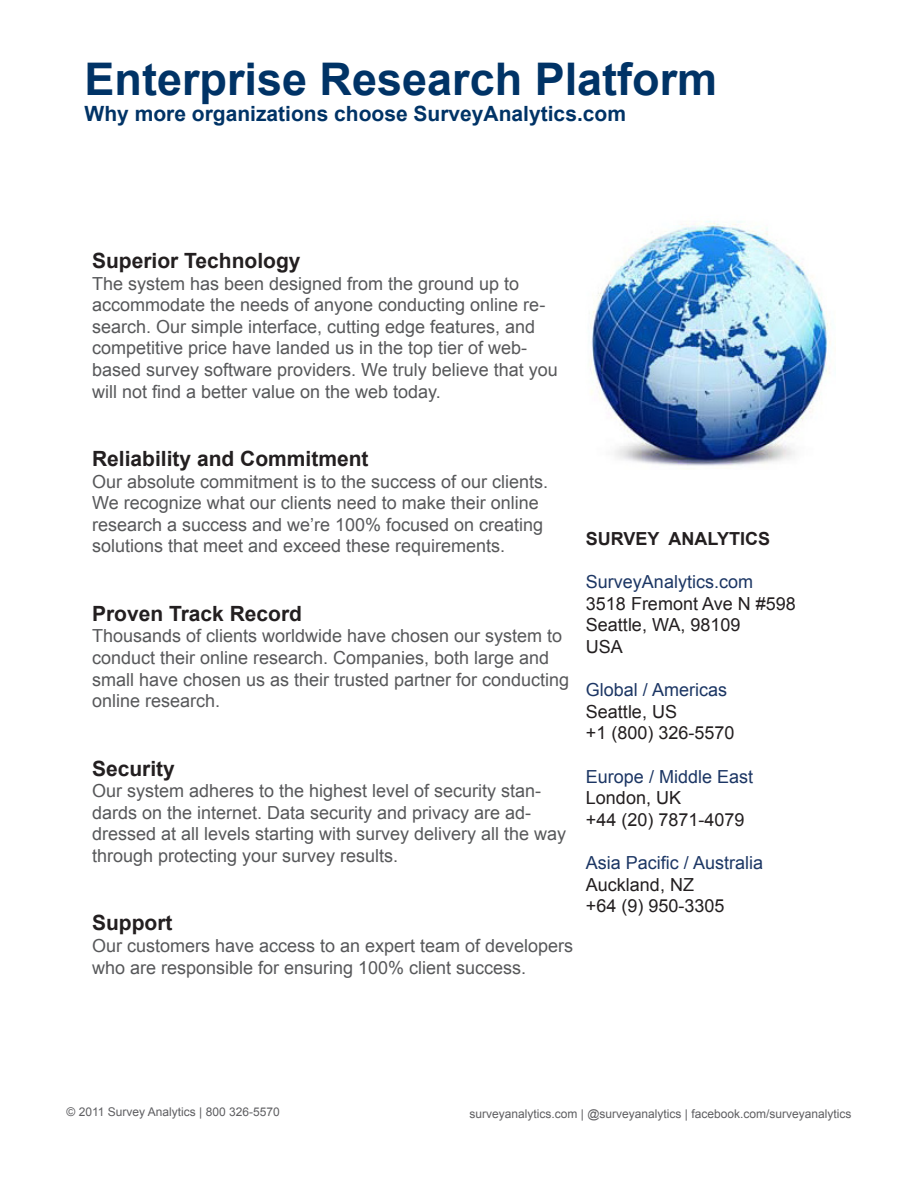
<style>
.page{position:relative;width:918px;height:1188px;background:#fff}
.page>*{position:absolute;margin:0;border:0;box-sizing:border-box;transform-origin:0 0}
.t1{font:700 45px "Arial";color:#036}
.t2{font:700 21px "Arial";color:#231f20}
.t3{font:700 21px "Arial";color:#036}
.t4{font:18px/21.6px "Arial";color:#57585a}
.t5{font:18px "Arial";color:#231f20}
.t6{font:18px "Arial";color:#1c3664}
.t7{font:700 18px "Arial";color:#231f20}
.t8{font:12px "Arial";color:#5e5e61}
</style>
<div class="page">
<img style="left:590px;top:221px;width:241px;height:245px">
<p class="t1" style="left:85px;top:50px;width:634px">Enterprise Research Platform</p>
<p class="t3" style="left:85px;top:99px;width:543px">Why more organizations choose SurveyAnalytics.com</p>
<p class="t2" style="left:92px;top:247px;width:210px">Superior Technology</p>
<p class="t4" style="left:92px;top:273px;width:429px">The system has been designed from the ground up to</p>
<p class="t4" style="left:92px;top:294px;width:467px">accommodate the needs of anyone conducting online re&shy;search. Our simple interface, cutting edge features, and competitive price have landed us in the top tier of web&shy;based survey software providers. We truly believe that you will not find a better value on the web today.</p>
<p class="t2" style="left:92px;top:445px;width:278px">Reliability and Commitment</p>
<p class="t4" style="left:92px;top:471px;width:458px">Our absolute commitment is to the success of our clients.</p>
<p class="t4" style="left:92px;top:492px;width:453px">We recognize what our clients need to make their online research a success and we’re 100% focused on creating</p>
<p class="t4" style="left:92px;top:535px;width:415px">solutions that meet and exceed these requirements.</p>
<p class="t2" style="left:92px;top:599px;width:212px">Proven Track Record</p>
<p class="t4" style="left:92px;top:625px;width:472px">Thousands of clients worldwide have chosen our system to</p>
<p class="t4" style="left:92px;top:647px;width:459px">conduct their online research. Companies, both large and</p>
<p class="t4" style="left:92px;top:669px;width:479px">small have chosen us as their trusted partner for conducting</p>
<p class="t4" style="left:92px;top:690px;width:130px">online research.</p>
<p class="t2" style="left:92px;top:754px;width:84px">Security</p>
<p class="t4" style="left:92px;top:780px;width:476px">Our system adheres to the highest level of security stan&shy;dards on the internet. Data security and privacy are ad&shy;dressed at all levels starting with survey delivery all the way through protecting your survey results.</p>
<p class="t2" style="left:92px;top:909px;width:82px">Support</p>
<p class="t4" style="left:92px;top:935px;width:483px">Our customers have access to an expert team of developers who are responsible for ensuring 100% client success.</p>
<p class="t7" style="left:586px;top:527px;width:186px">SURVEY ANALYTICS</p>
<p class="t6" style="left:586px;top:570px;width:169px">SurveyAnalytics.com</p>
<p class="t5" style="left:586px;top:592px;width:211px">3518 Fremont Ave N #598</p>
<p class="t5" style="left:586px;top:613px;width:156px">Seattle, WA, 98109</p>
<p class="t5" style="left:586px;top:635px;width:39px">USA</p>
<p class="t6" style="left:586px;top:678px;width:143px">Global / Americas</p>
<p class="t5" style="left:586px;top:700px;width:93px">Seattle, US</p>
<p class="t5" style="left:586px;top:721px;width:150px">+1 (800) 326-5570</p>
<p class="t6" style="left:586px;top:764px;width:169px">Europe / Middle East</p>
<p class="t5" style="left:586px;top:786px;width:97px">London, UK</p>
<p class="t5" style="left:586px;top:808px;width:160px">+44 (20) 7871-4079</p>
<p class="t6" style="left:586px;top:851px;width:179px">Asia Pacific / Australia</p>
<p class="t5" style="left:586px;top:872px;width:110px">Auckland, NZ</p>
<p class="t5" style="left:586px;top:894px;width:140px">+64 (9) 950-3305</p>
<p class="t8" style="left:67px;top:1104px;width:215px">© 2011 Survey Analytics | 800 326-5570</p>
<p class="t8" style="left:470px;top:1105px;width:383px">surveyanalytics.com | @surveyanalytics | facebook.com/surveyanalytics</p>
</div>
